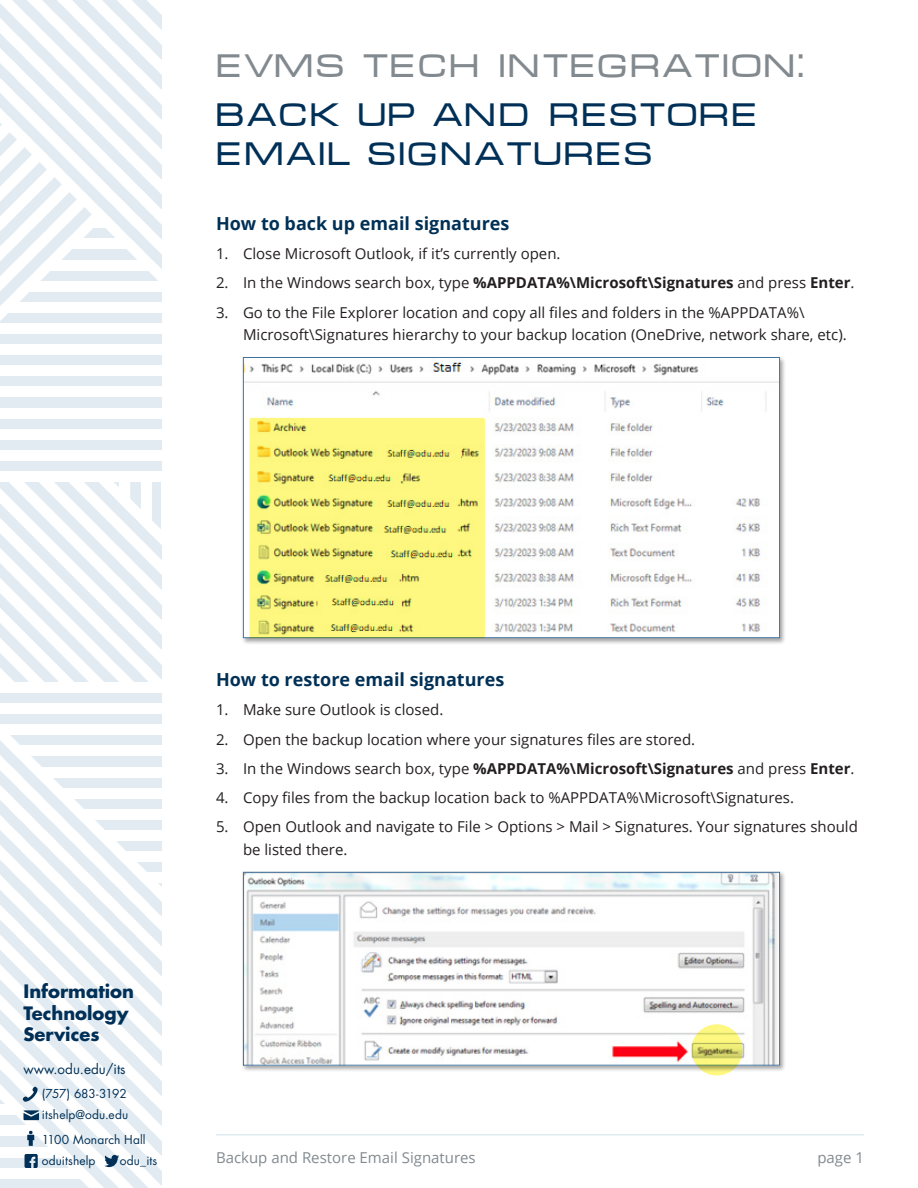
<style>
.page{position:relative;width:918px;height:1188px;background:#fff}
.page>*{position:absolute;margin:0;border:0;box-sizing:border-box;transform-origin:0 0}
.t1{font:33px/39.6px "Microgramma Normal";color:#003057}
.t2{font:33px "Microgramma Normal";color:#828a8f}
.heading{font:700 18px "Open Sans";color:#003056}
.t3{font:700 18px "Futura Std";color:#003057}
.t4{font:15px/22.5px "Open Sans";color:#231f20}
.t5{font:15px "Open Sans";color:#828a8f}
.t6{font:13.5px "Futura Std";color:#003057}
.t7{font:12px "Futura Std";letter-spacing:.005em;color:#003057}
.t8{font:12px "Futura Std";letter-spacing:-.015em;color:#003057}
.s1{font-weight:700}
</style>
<div class="page">
<hr style="left:216px;top:1134px;width:648px;height:2px;background:#e1ebf1">
<svg style="left:0;top:0;width:162px;height:1188px"></svg>
<div style="left:241px;top:356px;width:546px;height:289px;background:#231f20;opacity:.4"></div>
<img style="left:245px;top:359px;width:533px;height:277px">
<div style="left:241px;top:871px;width:546px;height:202px;background:#231f20;opacity:.4"></div>
<img style="left:245px;top:874px;width:533px;height:190px">
<div style="left:243px;top:872px;width:537px;height:194px;border:1px solid #41729e"></div>
<svg style="left:249px;top:418px;width:236px;height:220px;background:#f0eb78"></svg>
<svg style="left:691px;top:1024px;width:51px;height:52px;background:#e0de73"></svg>
<p class="t2" style="left:216px;top:51px;width:590px">EVMS TECH INTEGRATION:</p>
<p class="t1" style="left:216px;top:95px;width:545px">BACK UP AND RESTORE<br>EMAIL SIGNATURES</p>
<p class="heading" style="left:216px;top:211px;width:295px">How to back up email signatures</p>
<p class="t4" style="left:216px;top:242px;width:346px">1. Close Microsoft Outlook, if it’s currently open.</p>
<p class="t4" style="left:216px;top:271px;width:640px">2. In the Windows search box, type <span class="s1">%APPDATA%\Microsoft\Signatures</span> and press <span class="s1">Enter</span>.</p>
<p class="t4" style="left:243px;top:300px;width:605px;text-indent:-27px">3. Go to the File Explorer location and copy all files and folders in the %APPDATA%\<br>Microsoft\Signatures hierarchy to your backup location (OneDrive, network share, etc).</p>
<p class="t3" style="left:24px;top:979px;width:112px">Information</p>
<p class="t3" style="left:24px;top:1001px;width:106px">Technology</p>
<p class="t3" style="left:24px;top:1022px;width:78px">Services</p>
<p class="t6" style="left:24px;top:1060px;width:104px">www.odu.edu/its</p>
<p class="t7" style="left:42px;top:1107px;width:88px">itshelp@odu.edu</p>
<p class="t8" style="left:42px;top:1086px;width:86px">(757) 683-3192</p>
<p class="t7" style="left:42px;top:1132px;width:105px">1100 Monarch Hall</p>
<p class="t7" style="left:42px;top:1153px;width:55px">oduitshelp</p>
<p class="t7" style="left:120px;top:1153px;width:39px">odu_its</p>
<p class="heading" style="left:216px;top:667px;width:290px">How to restore email signatures</p>
<p class="t4" style="left:216px;top:698px;width:229px">1. Make sure Outlook is closed.</p>
<p class="t4" style="left:216px;top:727px;width:481px">2. Open the backup location where your signatures files are stored.</p>
<p class="t4" style="left:216px;top:757px;width:640px">3. In the Windows search box, type <span class="s1">%APPDATA%\Microsoft\Signatures</span> and press <span class="s1">Enter</span>.</p>
<p class="t4" style="left:216px;top:786px;width:580px">4. Copy files from the backup location back to %APPDATA%\Microsoft\Signatures.</p>
<p class="t4" style="left:243px;top:815px;width:616px;text-indent:-27px">5. Open Outlook and navigate to File &gt; Options &gt; Mail &gt; Signatures. Your signatures should be listed there.</p>
<p class="t5" style="left:216px;top:1147px;width:261px">Backup and Restore Email Signatures</p>
<p class="t5" style="left:817px;top:1147px;width:48px">page 1</p>
</div>
